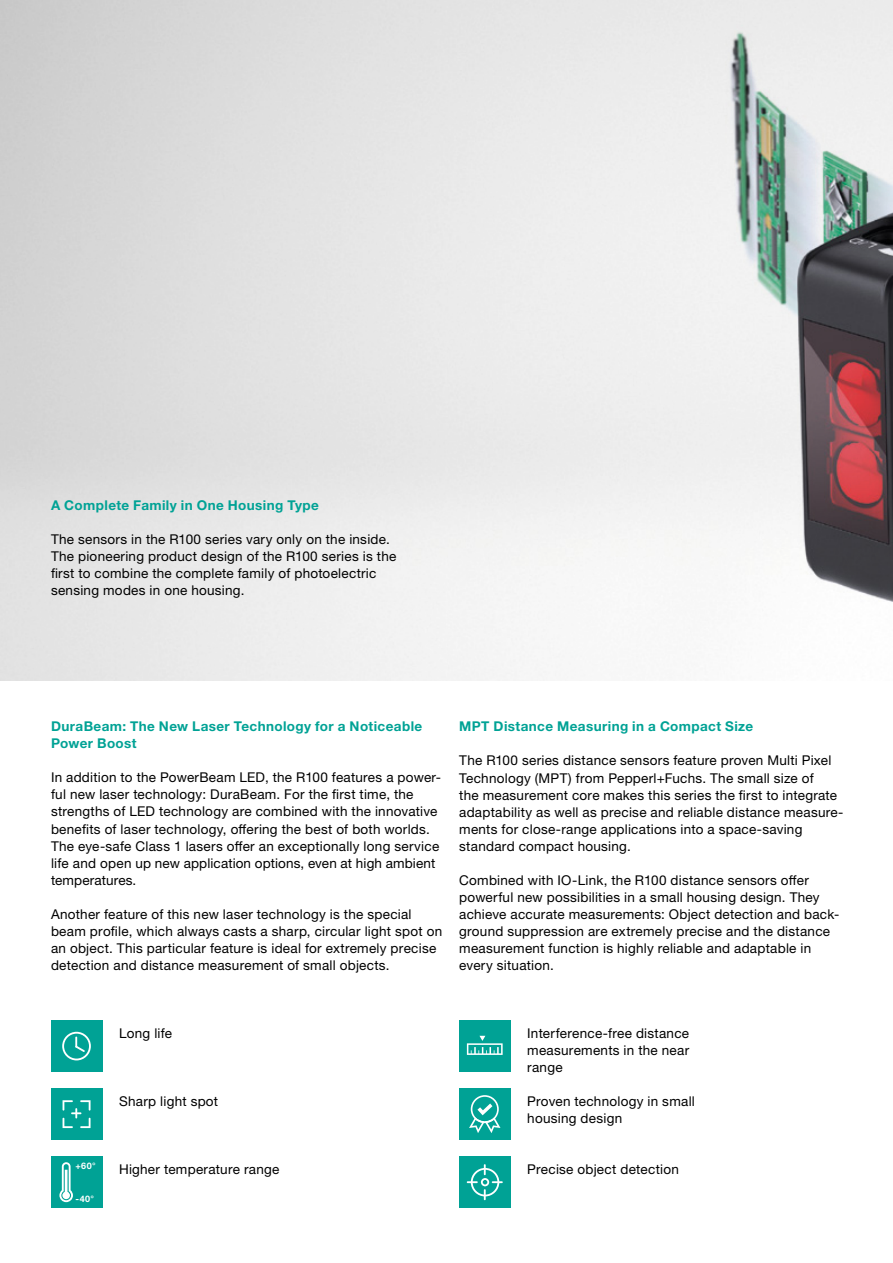
<style>
.page{position:relative;width:893px;height:1263px;background:#fff}
.page>*{position:absolute;margin:0;border:0;box-sizing:border-box;transform-origin:0 0}
.t1{font:13.5px/17px "Helvetica Neue LTW1 G";letter-spacing:.02em;color:#000}
.t2{font:700 13.5px/17px "Helvetica Neue LTW1 G";letter-spacing:.03em;color:#00a295}
.t3{font:700 9px "Helvetica Neue LTW1 G";color:#fff}
</style>
<div class="page">
<img style="left:258px;top:0;width:635px;height:680px">
<div style="left:459px;top:1020px;width:51px;height:51px;background:#00a295"></div>
<svg style="left:467px;top:1036px;width:36px;height:19px"></svg>
<div style="left:459px;top:1089px;width:51px;height:51px;background:#00a295"></div>
<svg style="left:469px;top:1095px;width:31px;height:38px"></svg>
<div style="left:459px;top:1157px;width:51px;height:51px;background:#00a295"></div>
<svg style="left:467px;top:1164px;width:36px;height:36px"></svg>
<div style="left:51px;top:1089px;width:51px;height:51px;background:#00a295"></div>
<svg style="left:63px;top:1100px;width:28px;height:28px"></svg>
<div style="left:51px;top:1020px;width:51px;height:51px;background:#00a295"></div>
<svg style="left:62px;top:1032px;width:29px;height:28px"></svg>
<div style="left:51px;top:1157px;width:51px;height:51px;background:#00a295"></div>
<svg style="left:59px;top:1162px;width:14px;height:40px"></svg>
<p class="t2" style="left:51px;top:497px;width:269px">A Complete Family in One Housing Type</p>
<p class="t1" style="left:51px;top:531px;width:347px">The sensors in the R100 series vary only on the inside.<br>The pioneering product design of the R100 series is the first to combine the complete family of photoelectric sensing modes in one housing.</p>
<p class="t2" style="left:51px;top:718px;width:373px">DuraBeam: The New Laser Technology for a Noticeable<br>Power Boost</p>
<p class="t1" style="left:51px;top:769px;width:390px">In addition to the PowerBeam LED, the R100 features a power&shy;ful new laser technology: DuraBeam. For the first time, the strengths of LED technology are combined with the innovative benefits of laser technology, offering the best of both worlds.<br>The eye-safe Class 1 lasers offer an exceptionally long service life and open up new application options, even at high ambient temperatures.</p>
<p class="t1" style="left:51px;top:905px;width:393px">Another feature of this new laser technology is the special beam profile, which always casts a sharp, circular light spot on an object. This particular feature is ideal for extremely precise detection and distance measurement of small objects.</p>
<p class="t2" style="left:459px;top:718px;width:295px">MPT Distance Measuring in a Compact Size</p>
<p class="t1" style="left:459px;top:752px;width:386px">The R100 series distance sensors feature proven Multi Pixel Technology (MPT) from Pepperl+Fuchs. The small size of<br>the measurement core makes this series the first to integrate adaptability as well as precise and reliable distance measure&shy;ments for close-range applications into a space-saving standard compact housing.</p>
<p class="t1" style="left:459px;top:871px;width:382px">Combined with IO-Link, the R100 distance sensors offer powerful new possibilities in a small housing design. They achieve accurate measurements: Object detection and back&shy;ground suppression are extremely precise and the distance measurement function is highly reliable and adaptable in every situation.</p>
<p class="t1" style="left:119px;top:1024px;width:55px">Long life</p>
<p class="t1" style="left:527px;top:1024px;width:163px;text-align:justify">Interference-free distance measurements in the near range</p>
<p class="t3" style="left:76px;top:1160px;width:22px">+60°</p>
<p class="t3" style="left:76px;top:1193px;width:20px">-40°</p>
<p class="t1" style="left:119px;top:1092px;width:101px">Sharp light spot</p>
<p class="t1" style="left:527px;top:1092px;width:169px">Proven technology in small housing design</p>
<p class="t1" style="left:119px;top:1160px;width:162px">Higher temperature range</p>
<p class="t1" style="left:527px;top:1160px;width:153px">Precise object detection</p>
</div>
